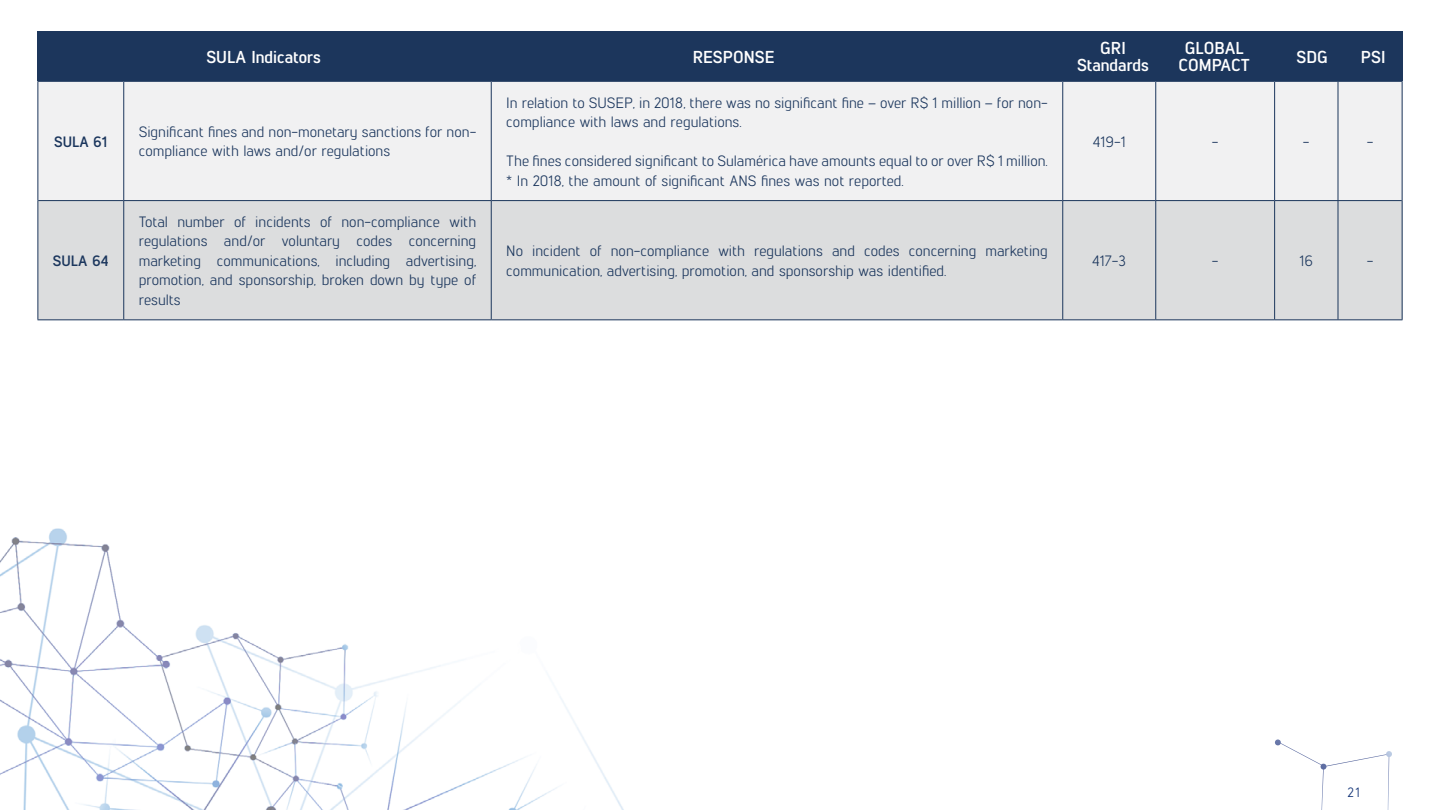
<style>
.page{position:relative;width:1440px;height:810px;background:#fff}
.page>*{position:absolute;margin:0;border:0;box-sizing:border-box;transform-origin:0 0}
.t1{font:700 17.25px/17.1px "Lintel";color:#fff;text-align:center}
.t2{font:15px/19.5px "Lintel";color:#1b365d}
.t3{font:700 15px "Lintel";color:#1b365d}
.t4{font:13.5px "Lintel";color:#0b2d72}
</style>
<div class="page">
<img style="left:0;top:528px;width:624px;height:282px">
<svg style="left:1275px;top:739px;width:117px;height:71px"></svg>
<div style="left:38px;top:81px;width:86px;height:120px;background:#f1f1f2"></div>
<div style="left:124px;top:81px;width:367px;height:120px;background:#f1f1f2"></div>
<div style="left:491px;top:81px;width:572px;height:120px;background:#f1f1f2"></div>
<div style="left:1063px;top:81px;width:93px;height:120px;background:#f1f1f2"></div>
<div style="left:1156px;top:81px;width:119px;height:120px;background:#f1f1f2"></div>
<div style="left:1275px;top:81px;width:63px;height:120px;background:#f1f1f2"></div>
<div style="left:1338px;top:81px;width:64px;height:120px;background:#f1f1f2"></div>
<div style="left:38px;top:201px;width:86px;height:119px;background:#dcddde"></div>
<div style="left:124px;top:201px;width:367px;height:119px;background:#dcddde"></div>
<div style="left:491px;top:201px;width:572px;height:119px;background:#dcddde"></div>
<div style="left:1063px;top:201px;width:93px;height:119px;background:#dcddde"></div>
<div style="left:1156px;top:201px;width:119px;height:119px;background:#dcddde"></div>
<div style="left:1275px;top:201px;width:63px;height:119px;background:#dcddde"></div>
<div style="left:1338px;top:201px;width:64px;height:119px;background:#dcddde"></div>
<hr style="left:123px;top:82px;width:1px;height:118px;background:#1c365c">
<hr style="left:491px;top:82px;width:1px;height:118px;background:#1c365c">
<hr style="left:1062px;top:82px;width:1px;height:118px;background:#1c365c">
<hr style="left:1155px;top:82px;width:1px;height:118px;background:#1c365c">
<hr style="left:1274px;top:82px;width:1px;height:118px;background:#1c365c">
<hr style="left:1338px;top:82px;width:1px;height:118px;background:#1c365c">
<hr style="left:38px;top:200px;width:86px;height:1px;background:#1c365c">
<hr style="left:124px;top:200px;width:367px;height:1px;background:#1c365c">
<hr style="left:123px;top:201px;width:1px;height:118px;background:#1c365c">
<hr style="left:491px;top:200px;width:572px;height:1px;background:#1c365c">
<hr style="left:491px;top:201px;width:1px;height:118px;background:#1c365c">
<hr style="left:1063px;top:200px;width:93px;height:1px;background:#1c365c">
<hr style="left:1062px;top:201px;width:1px;height:118px;background:#1c365c">
<hr style="left:1156px;top:200px;width:119px;height:1px;background:#1c365c">
<hr style="left:1155px;top:201px;width:1px;height:118px;background:#1c365c">
<hr style="left:1275px;top:200px;width:63px;height:1px;background:#1c365c">
<hr style="left:1274px;top:201px;width:1px;height:118px;background:#1c365c">
<hr style="left:1338px;top:200px;width:64px;height:1px;background:#1c365c">
<hr style="left:1338px;top:201px;width:1px;height:118px;background:#1c365c">
<hr style="left:38px;top:319px;width:86px;height:1px;background:#1c365c">
<hr style="left:124px;top:319px;width:367px;height:1px;background:#1c365c">
<hr style="left:491px;top:319px;width:572px;height:1px;background:#1c365c">
<hr style="left:1063px;top:319px;width:93px;height:1px;background:#1c365c">
<hr style="left:1156px;top:319px;width:119px;height:1px;background:#1c365c">
<hr style="left:1275px;top:319px;width:63px;height:1px;background:#1c365c">
<hr style="left:1338px;top:319px;width:64px;height:1px;background:#1c365c">
<hr style="left:38px;top:81px;width:86px;height:1px;background:#1c365c">
<hr style="left:38px;top:82px;width:1px;height:119px;background:#1c365c">
<hr style="left:124px;top:81px;width:367px;height:1px;background:#1c365c">
<hr style="left:491px;top:81px;width:572px;height:1px;background:#1c365c">
<hr style="left:1063px;top:81px;width:93px;height:1px;background:#1c365c">
<hr style="left:1156px;top:81px;width:119px;height:1px;background:#1c365c">
<hr style="left:1275px;top:81px;width:63px;height:1px;background:#1c365c">
<hr style="left:1338px;top:81px;width:64px;height:1px;background:#1c365c">
<hr style="left:1402px;top:82px;width:1px;height:119px;background:#1c365c">
<hr style="left:38px;top:201px;width:1px;height:118px;background:#1c365c">
<hr style="left:1402px;top:201px;width:1px;height:118px;background:#1c365c">
<div style="left:404px;top:32px;width:659px;height:49px;background:#1c365c"></div>
<div style="left:38px;top:32px;width:366px;height:49px;background:#1c365c"></div>
<div style="left:1063px;top:32px;width:93px;height:49px;background:#1c365c"></div>
<div style="left:1350px;top:32px;width:52px;height:49px;background:#1c365c"></div>
<div style="left:1275px;top:32px;width:75px;height:49px;background:#1c365c"></div>
<div style="left:1156px;top:32px;width:148px;height:49px;background:#1c365c"></div>
<p class="t1" style="left:206px;top:47px;width:116px">SULA Indicators</p>
<p class="t1" style="left:693px;top:47px;width:83px">RESPONSE</p>
<p class="t1" style="left:1179px;top:39px;width:73px">GLOBAL<br>COMPACT</p>
<p class="t1" style="left:1297px;top:47px;width:33px">SDG</p>
<p class="t1" style="left:1077px;top:39px;width:73px">GRI<br>Standards</p>
<p class="t1" style="left:1361px;top:47px;width:26px">PSI</p>
<p class="t3" style="left:54px;top:131px;width:55px">SULA 61</p>
<p class="t2" style="left:139px;top:121px;width:339px">Significant fines and non-monetary sanctions for non&shy;compliance with laws and/or regulations</p>
<p class="t3" style="left:53px;top:250px;width:57px">SULA 64</p>
<p class="t2" style="left:139px;top:211px;width:339px;text-align:justify">Total number of incidents of non-compliance with regulations and/or voluntary codes concerning marketing communications, including advertising, promotion, and sponsorship, broken down by type of results</p>
<p class="t2" style="left:506px;top:92px;width:543px">In relation to SUSEP, in 2018, there was no significant fine – over R$ 1 million – for non&shy;compliance with laws and regulations.</p>
<p class="t2" style="left:506px;top:150px;width:543px">The fines considered significant to Sulamérica have amounts equal to or over R$ 1 million. * In 2018, the amount of significant ANS fines was not reported.</p>
<p class="t2" style="left:1093px;top:131px;width:34px">419-1</p>
<p class="t2" style="left:1212px;top:131px;width:8px">-</p>
<p class="t2" style="left:1303px;top:131px;width:8px">-</p>
<p class="t2" style="left:1367px;top:131px;width:8px">-</p>
<p class="t2" style="left:506px;top:240px;width:543px">No incident of non-compliance with regulations and codes concerning marketing communication, advertising, promotion, and sponsorship was identified.</p>
<p class="t2" style="left:1092px;top:250px;width:36px">417-3</p>
<p class="t2" style="left:1212px;top:250px;width:8px">-</p>
<p class="t2" style="left:1300px;top:250px;width:15px">16</p>
<p class="t2" style="left:1367px;top:250px;width:8px">-</p>
<p class="t4" style="left:1347px;top:783px;width:14px">21</p>
</div>
